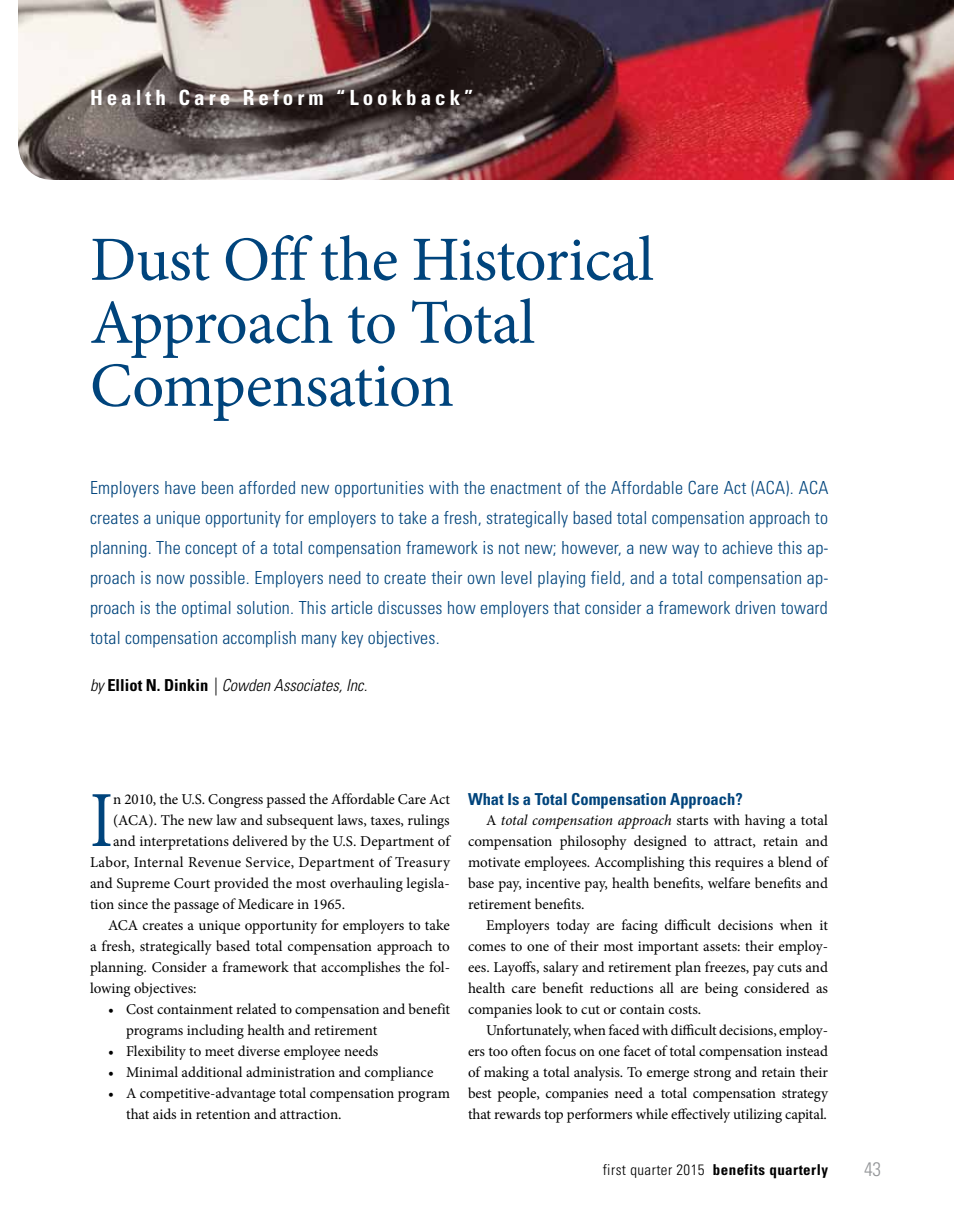
<style>
.page{position:relative;width:954px;height:1224px;background:#fff}
.page>*{position:absolute;margin:0;border:0;box-sizing:border-box;transform-origin:0 0}
.t1{font:79.65px "Minion Pro";color:#00447c;scale:.85 1}
.t2{font:63px/63px "Minion Pro";letter-spacing:-.015em;color:#00447c}
.t3{font:700 condensed 21px "Univers LT Std";letter-spacing:.19em;color:#fff}
.t4{font:300 condensed 19.5px "Univers LT Std";color:#939598}
.t5{font:300 condensed 18px/30px "Univers LT Std";letter-spacing:.01em;color:#00447c;text-align:justify}
.t6{font:italic 300 condensed 16.5px "Univers LT Std";color:#000}
.t7{font:700 condensed 16.5px "Univers LT Std";color:#00447c}
.t8{font:15px/21px "Minion Pro";color:#000;text-align:justify}
.t9{font:15px "Minion Pro";letter-spacing:.02em;color:#000}
.t10{font:700 condensed 15px "Univers LT Std";letter-spacing:.03em;color:#000}
.s1{font-weight:700;font-style:normal}
.s2{font-style:italic}
.s3{font-weight:300}
</style>
<div class="page">
<img style="left:18px;top:0;width:936px;height:180px">
<h3 class="t3" style="left:90px;top:85px;width:385px">Health Care Reform “Lookback”</h3>
<h2 class="t2" style="left:90px;top:228px;width:566px">Dust Off the Historical<br>Approach to Total<br>Compensation</h2>
<p class="t5" style="left:90px;top:473px;width:740px">Employers have been afforded new opportunities with the enactment of the Affordable Care Act (ACA). ACA creates a unique opportunity for employers to take a fresh, strategically based total compensation approach to planning. The concept of a total compensation framework is not new; however, a new way to achieve this ap&shy;proach is now possible. Employers need to create their own level playing field, and a total compensation ap&shy;proach is the optimal solution. This article discusses how employers that consider a framework driven toward total compensation accomplish many key objectives.</p>
<p class="t6" style="left:90px;top:675px;width:279px">by <span class="s1">Elliot N. Dinkin</span> | Cowden Associates, Inc.</p>
<h1 class="t1" style="left:90px;top:767px;width:29px">I</h1>
<p class="t8" style="left:113px;top:789px;width:339px">n 2010, the U.S. Congress passed the Affordable Care Act</p>
<p class="t8" style="left:113px;top:810px;width:338px">(ACA). The new law and subsequent laws, taxes, rulings</p>
<p class="t8" style="left:113px;top:831px;width:338px">and interpretations delivered by the U.S. Department of</p>
<p class="t9" style="left:90px;top:852px;width:361px">Labor, Internal Revenue Service, Department of Treasury</p>
<p class="t8" style="left:90px;top:873px;width:362px">and Supreme Court provided the most overhauling legisla-</p>
<p class="t8" style="left:90px;top:894px;width:257px">tion since the passage of Medicare in 1965.</p>
<p class="t8" style="left:108px;top:915px;width:343px">ACA creates a unique opportunity for employers to take</p>
<p class="t8" style="left:90px;top:936px;width:361px">a fresh, strategically based total compensation approach to</p>
<p class="t8" style="left:90px;top:957px;width:362px">planning. Consider a framework that accomplishes the fol-</p>
<p class="t8" style="left:90px;top:978px;width:108px">lowing objectives:</p>
<p class="t8" style="left:126px;top:999px;width:326px;text-indent:-18px">• Cost containment related to compensation and benefit programs including health and retirement</p>
<p class="t8" style="left:108px;top:1041px;width:272px">• Flexibility to meet diverse employee needs</p>
<p class="t8" style="left:108px;top:1062px;width:327px">• Minimal additional administration and compliance</p>
<p class="t8" style="left:126px;top:1083px;width:325px;text-indent:-18px">• A competitive-advantage total compensation program that aids in retention and attraction.</p>
<p class="t7" style="left:468px;top:789px;width:276px">What Is a Total Compensation Approach?</p>
<p class="t8" style="left:468px;top:810px;width:362px;text-indent:18px">A <span class="s2">total compensation approach</span> starts with having a total compensation philosophy designed to attract, retain and motivate employees. Accomplishing this requires a blend of base pay, incentive pay, health benefits, welfare benefits and retirement benefits.</p>
<p class="t8" style="left:468px;top:915px;width:362px;text-indent:18px">Employers today are facing difficult decisions when it comes to one of their most important assets: their employ&shy;ees. Layoffs, salary and retirement plan freezes, pay cuts and health care benefit reductions all are being considered as companies look to cut or contain costs.</p>
<p class="t8" style="left:468px;top:1020px;width:362px;text-indent:18px">Unfortunately, when faced with difficult decisions, employ&shy;ers too often focus on one facet of total compensation instead of making a total analysis. To emerge strong and retain their best people, companies need a total compensation strategy that rewards top performers while effectively utilizing capital.</p>
<p class="t10" style="left:603px;top:1161px;width:227px"><span class="s3">first quarter 2015</span> benefits quarterly</p>
<h3 class="t4" style="left:864px;top:1157px;width:19px">43</h3>
</div>
